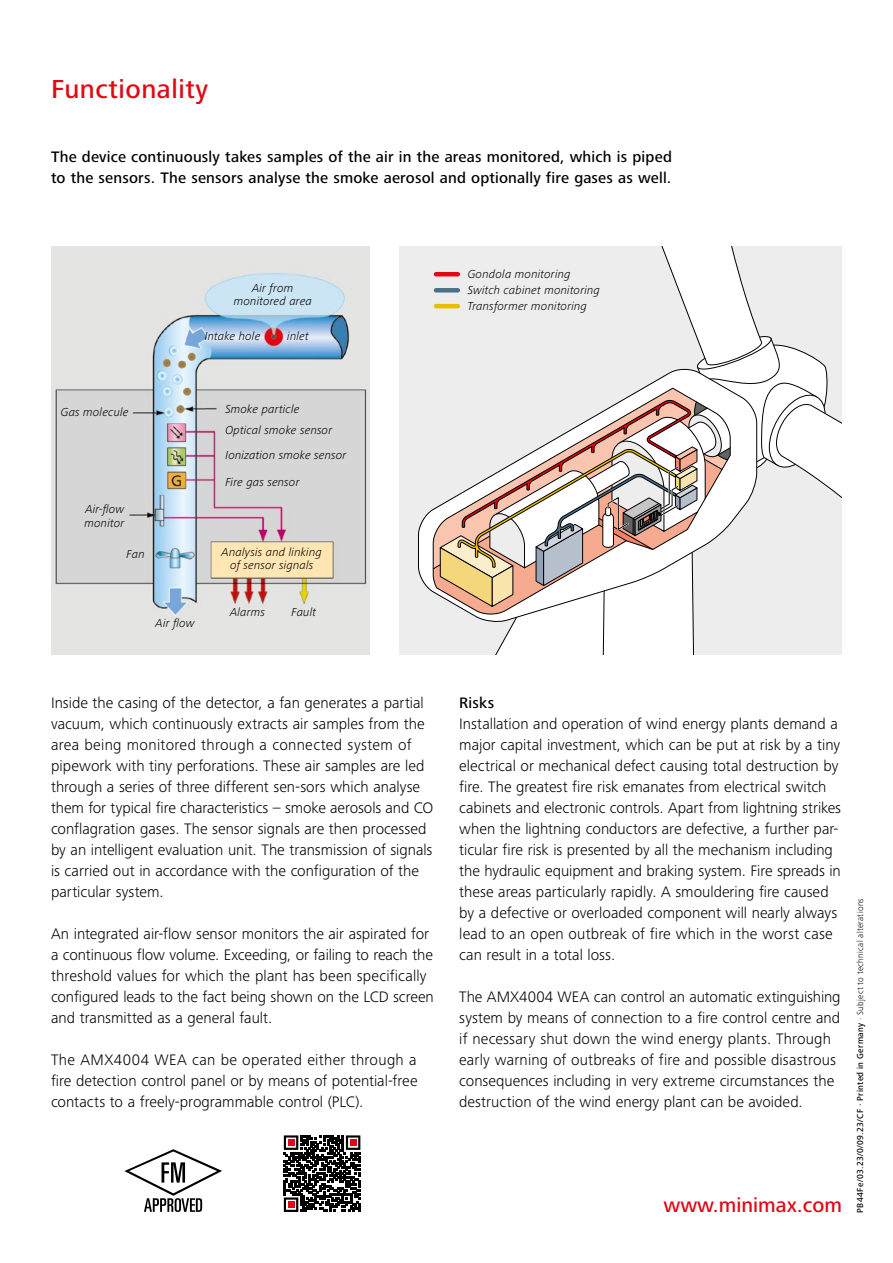
<style>
.page{position:relative;width:893px;height:1263px;background:#fff}
.page>*{position:absolute;margin:0;border:0;box-sizing:border-box;transform-origin:0 0}
.t1{font:500 27px "Frutiger Next Pro";letter-spacing:.02em;color:#e30613}
.t2{font:500 21px "Frutiger Next Pro";color:#e30613}
.t3{font:300 15.75px/21px "Frutiger Next Pro";color:#000}
.t4{font:500 15.75px/21px "Frutiger Next Pro";letter-spacing:.01em;color:#000}
.t5{font:italic 300 12px/13.5px "Frutiger Next Pro";letter-spacing:.015em;color:#000}
.t6{font:500 9px "Frutiger Next Pro";letter-spacing:.045em;color:#000;scale:.95 1}
.s1{font-weight:300}
</style>
<div class="page">
<svg style="left:284px;top:1135px;width:76px;height:77px"></svg>
<div style="left:288px;top:1139px;width:6px;height:7px;background:#e30613"></div>
<div style="left:350px;top:1139px;width:6px;height:7px;background:#e30613"></div>
<div style="left:288px;top:1201px;width:6px;height:7px;background:#e30613"></div>
<img style="left:51px;top:247px;width:319px;height:408px">
<svg style="left:400px;top:247px;width:442px;height:408px"></svg>
<svg style="left:433px;top:388px;width:297px;height:227px"></svg>
<svg style="left:124px;top:1149px;width:98px;height:63px"></svg>
<hr style="left:436px;top:272px;width:22px;height:4px;background:#e30613">
<div style="left:436px;top:288px;width:22px;height:5px;background:#4a6f8a"></div>
<hr style="left:436px;top:304px;width:22px;height:4px;background:#eabc00">
<h1 class="t1" style="left:51px;top:73px;width:158px">Functionality</h1>
<p class="t4" style="left:51px;top:147px;width:622px">The device continuously takes samples of the air in the areas monitored, which is piped to the sensors. The sensors analyse the smoke aerosol and optionally fire gases as well.</p>
<p class="t5" style="left:234px;top:281px;width:80px;text-align:center">Air from monitored area</p>
<p class="t5" style="left:205px;top:329px;width:57px">Intake hole</p>
<p class="t5" style="left:287px;top:329px;width:23px">inlet</p>
<p class="t5" style="left:61px;top:405px;width:69px">Gas molecule</p>
<p class="t5" style="left:225px;top:403px;width:76px">Smoke particle</p>
<p class="t5" style="left:84px;top:502px;width:41px">Air-flow monitor</p>
<p class="t5" style="left:127px;top:547px;width:20px">Fan</p>
<p class="t5" style="left:156px;top:617px;width:41px">Air flow</p>
<p class="t5" style="left:225px;top:417px;width:123px;line-height:26px">Optical smoke sensor<br>Ionization smoke sensor<br>Fire gas sensor</p>
<p class="t5" style="left:222px;top:545px;width:102px;text-align:center">Analysis and linking of sensor signals</p>
<p class="t5" style="left:230px;top:605px;width:36px">Alarms</p>
<p class="t5" style="left:291px;top:605px;width:26px">Fault</p>
<p class="t3" style="left:51px;top:693px;width:384px">Inside the casing of the detector, a fan generates a partial vacuum, which continuously extracts air samples from the area being monitored through a connected system of pipework with tiny perforations. These air samples are led through a series of three different sen-sors which analyse them for typical fire characteristics – smoke aerosols and CO conflagration gases. The sensor signals are then processed by an intelligent evaluation unit. The transmission of signals is carried out in accordance with the configuration of the particular system.</p>
<p class="t3" style="left:51px;top:924px;width:384px">An integrated air-flow sensor monitors the air aspirated for a continuous flow volume. Exceeding, or failing to reach the threshold values for which the plant has been specifically configured leads to the fact being shown on the LCD screen and transmitted as a general fault.</p>
<p class="t3" style="left:51px;top:1050px;width:368px;text-align:justify">The AMX4004 WEA can be operated either through a fire detection control panel or by means of potential-free contacts to a freely-programmable control (PLC).</p>
<p class="t5" style="left:468px;top:266px;width:134px;line-height:15.8px">Gondola monitoring<br>Switch cabinet monitoring<br>Transformer monitoring</p>
<p class="t4" style="left:459px;top:693px;width:37px">Risks</p>
<p class="t3" style="left:459px;top:714px;width:383px">Installation and operation of wind energy plants demand a major capital investment, which can be put at risk by a tiny electrical or mechanical defect causing total destruction by fire. The greatest fire risk emanates from electrical switch cabinets and electronic controls. Apart from lightning strikes when the lightning conductors are defective, a further par&shy;ticular fire risk is presented by all the mechanism including the hydraulic equipment and braking system. Fire spreads in these areas particularly rapidly. A smouldering fire caused by a defective or overloaded component will nearly always lead to an open outbreak of fire which in the worst case can result in a total loss.</p>
<p class="t3" style="left:459px;top:987px;width:383px">The AMX4004 WEA can control an automatic extinguishing system by means of connection to a fire control centre and if necessary shut down the wind energy plants. Through early warning of outbreaks of fire and possible disastrous consequences including in very extreme circumstances the destruction of the wind energy plant can be avoided.</p>
<h2 class="t2" style="left:663px;top:1193px;width:180px">www.minimax.com</h2>
<p class="t6" style="left:855px;top:1212px;width:332px;rotate:-90deg">PB44Fe/03.23/0/09.23/CF · Printed in Germany <span class="s1">· Subject to technical alterations</span></p>
</div>
